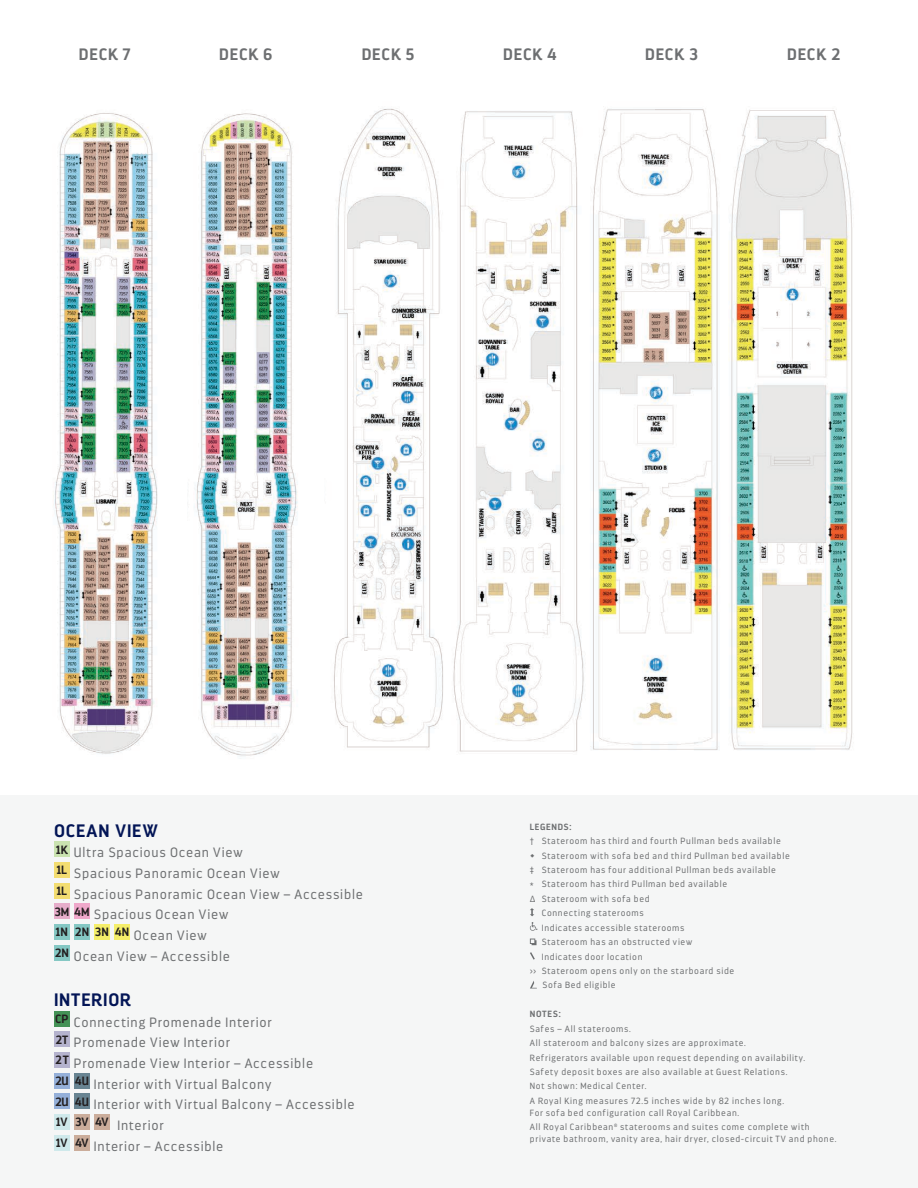
<style>
.page{position:relative;width:918px;height:1188px;background:#fff}
.page>*{position:absolute;margin:0;border:0;box-sizing:border-box;transform-origin:0 0}
.t1{font:700 18px "Darwin";letter-spacing:.055em;color:#031556}
.t2{font:700 16.5px "Darwin";letter-spacing:.045em;color:#6d6f71}
.t3{font:300 13.5px/20.7px "Darwin";letter-spacing:.055em;color:#6d6f71}
.t4{font:300 9px/14.4px "Darwin";letter-spacing:.075em;color:#6d6f71}
.t5{font:700 9px "Darwin";letter-spacing:.07em;color:#6d6f71}
</style>
<div class="page">
<img style="left:334px;top:108px;width:519px;height:644px">
<img style="left:194px;top:113px;width:104px;height:643px">
<img style="left:53px;top:113px;width:105px;height:641px">
<div style="left:0;top:796px;width:918px;height:392px;background:#f5f6f6"></div>
<svg style="left:530px;top:908px;width:4px;height:8px"></svg>
<svg style="left:530px;top:922px;width:8px;height:9px"></svg>
<svg style="left:530px;top:939px;width:7px;height:6px"></svg>
<svg style="left:530px;top:952px;width:5px;height:8px"></svg>
<svg style="left:530px;top:981px;width:7px;height:7px"></svg>
<div style="left:54px;top:841px;width:16px;height:16px;background:#cae3b0"></div>
<div style="left:54px;top:862px;width:16px;height:16px;background:#f3dd71"></div>
<div style="left:54px;top:883px;width:16px;height:16px;background:#f3dd71"></div>
<div style="left:54px;top:903px;width:16px;height:16px;background:#e6adca"></div>
<div style="left:74px;top:903px;width:16px;height:16px;background:#efa8ca"></div>
<div style="left:54px;top:924px;width:16px;height:16px;background:#85c8c4"></div>
<div style="left:74px;top:924px;width:16px;height:16px;background:#85c8c4"></div>
<div style="left:94px;top:924px;width:16px;height:16px;background:#f5ee6a"></div>
<div style="left:114px;top:924px;width:16px;height:16px;background:#f5ee6a"></div>
<div style="left:54px;top:945px;width:16px;height:16px;background:#85c8c4"></div>
<div style="left:54px;top:1011px;width:16px;height:16px;background:#449256"></div>
<div style="left:54px;top:1031px;width:16px;height:16px;background:#b5b3ce"></div>
<div style="left:54px;top:1052px;width:16px;height:16px;background:#b5b3ce"></div>
<div style="left:54px;top:1073px;width:16px;height:16px;background:#95b0d9"></div>
<div style="left:74px;top:1073px;width:16px;height:16px;background:#688492"></div>
<div style="left:54px;top:1093px;width:16px;height:16px;background:#95b0d9"></div>
<div style="left:74px;top:1093px;width:16px;height:16px;background:#688492"></div>
<div style="left:54px;top:1114px;width:16px;height:16px;background:#cfe9eb"></div>
<div style="left:74px;top:1114px;width:16px;height:16px;background:#cbad9b"></div>
<div style="left:94px;top:1114px;width:16px;height:16px;background:#cbad9b"></div>
<div style="left:54px;top:1135px;width:16px;height:16px;background:#cfe9eb"></div>
<div style="left:74px;top:1135px;width:16px;height:16px;background:#cbad9b"></div>
<h2 class="t2" style="left:79px;top:44px;width:53px">DECK 7</h2>
<h2 class="t2" style="left:219px;top:44px;width:55px">DECK 6</h2>
<h2 class="t2" style="left:362px;top:44px;width:54px">DECK 5</h2>
<h2 class="t2" style="left:503px;top:44px;width:55px">DECK 4</h2>
<h2 class="t2" style="left:645px;top:44px;width:54px">DECK 3</h2>
<h2 class="t2" style="left:787px;top:44px;width:55px">DECK 2</h2>
<h1 class="t1" style="left:54px;top:819px;width:105px">OCEAN VIEW</h1>
<h3 class="t3" style="left:54px;top:842px;width:310px"><sup>1K</sup> Ultra Spacious Ocean View<br><sup>1L</sup> Spacious Panoramic Ocean View<br><sup>1L</sup> Spacious Panoramic Ocean View – Accessible<br><sup>3M</sup> <sup>4M</sup> Spacious Ocean View<br><sup>1N</sup> <sup>2N</sup> <sup>3N</sup> <sup>4N</sup> Ocean View<br><sup>2N</sup> Ocean View – Accessible</h3>
<h1 class="t1" style="left:54px;top:989px;width:78px">INTERIOR</h1>
<h3 class="t3" style="left:55px;top:1012px;width:301px"><sup>CP</sup> Connecting Promenade Interior<br><sup>2T</sup> Promenade View Interior<br><sup>2T</sup> Promenade View Interior – Accessible<br><sup>2U</sup> <sup>4U</sup> Interior with Virtual Balcony<br><sup>2U</sup> <sup>4U</sup> Interior with Virtual Balcony – Accessible<br><sup>1V</sup> <sup>3V</sup> <sup>4V</sup> Interior<br><sup>1V</sup> <sup>4V</sup> Interior – Accessible</h3>
<p class="t5" style="left:530px;top:821px;width:43px">LEGENDS:</p>
<p class="t4" style="left:530px;top:834px;width:252px">† Stateroom has third and fourth Pullman beds available</p>
<p class="t4" style="left:542px;top:848px;width:249px">Stateroom with sofa bed and third Pullman bed available</p>
<p class="t4" style="left:530px;top:863px;width:248px">‡ Stateroom has four additional Pullman beds available</p>
<p class="t4" style="left:530px;top:877px;width:199px">* Stateroom has third Pullman bed available</p>
<p class="t4" style="left:530px;top:892px;width:121px">∆ Stateroom with sofa bed</p>
<p class="t4" style="left:542px;top:906px;width:103px">Connecting staterooms</p>
<p class="t4" style="left:542px;top:920px;width:144px">Indicates accessible staterooms</p>
<p class="t4" style="left:542px;top:935px;width:152px">Stateroom has an obstructed view</p>
<p class="t4" style="left:542px;top:949px;width:102px">Indicates door location</p>
<p class="t4" style="left:530px;top:964px;width:206px">&gt;&gt; Stateroom opens only on the starboard side</p>
<p class="t4" style="left:543px;top:978px;width:75px">Sofa Bed eligible</p>
<p class="t5" style="left:530px;top:1009px;width:32px">NOTES:</p>
<p class="t4" style="left:530px;top:1022px;width:277px">Safes – All staterooms.<br>All stateroom and balcony sizes are approximate.<br>Refrigerators available upon request depending on availability.<br>Safety deposit boxes are also available at Guest Relations.<br>Not shown: Medical Center.<br>A Royal King measures 72.5 inches wide by 82 inches long.</p>
<p class="t4" style="left:530px;top:1106px;width:281px">For sofa bed configuration call Royal Caribbean.<br>All Royal Caribbean<sup>®</sup> staterooms and suites come complete with</p>
<p class="t4" style="left:530px;top:1132px;width:308px">private bathroom, vanity area, hair dryer, closed-circuit TV and phone.</p>
</div>
